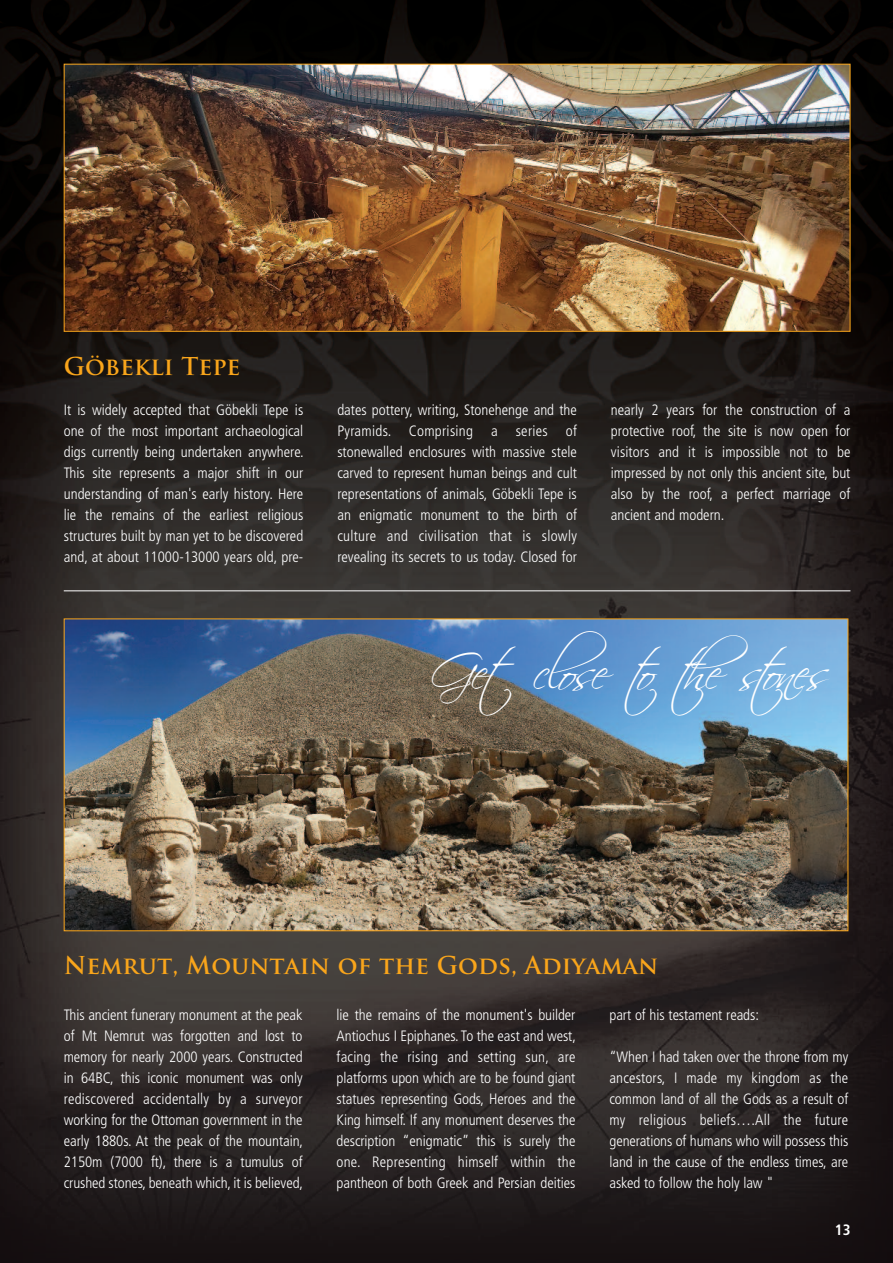
<style>
.page{position:relative;width:893px;height:1263px;background:#fff}
.page>*{position:absolute;margin:0;border:0;box-sizing:border-box;transform-origin:0 0}
.t1{font:48px "Scriptina";letter-spacing:-.09em;color:#fff}
.t2{font:700 24px "Trajan Pro";color:#f9a51b}
.t3{font:300 condensed 15px/21px "Frutiger";color:#fff;text-align:justify}
.t4{font:700 condensed 15px "Frutiger";color:#fff}
</style>
<div class="page">
<img style="left:0;top:0;width:893px;height:1263px">
<img style="left:66px;top:66px;width:782px;height:264px">
<img style="left:66px;top:620px;width:780px;height:309px">
<hr style="left:64px;top:590px;width:786px;height:1px;background:#fff">
<h2 class="t2" style="left:64px;top:357px;width:178px">Göbekli Tepe</h2>
<p class="t3" style="left:64px;top:400px;width:242px">It is widely accepted that Göbekli Tepe is one of the most important archaeological digs currently being undertaken anywhere.<br>This site represents a major shift in our understanding of man's early history. Here lie the remains of the earliest religious structures built by man yet to be discovered and, at about 11000-13000 years old, pre-</p>
<p class="t3" style="left:337px;top:400px;width:241px">dates pottery, writing, Stonehenge and the Pyramids. Comprising a series of stonewalled enclosures with massive stele carved to represent human beings and cult representations of animals, Göbekli Tepe is an enigmatic monument to the birth of culture and civilisation that is slowly revealing its secrets to us today. Closed for</p>
<p class="t3" style="left:611px;top:400px;width:241px">nearly 2 years for the construction of a protective roof, the site is now open for visitors and it is impossible not to be impressed by not only this ancient site, but also by the roof, a perfect marriage of ancient and modern.</p>
<h1 class="t1" style="left:430px;top:645px;width:401px">Get close to the stones</h1>
<h2 class="t2" style="left:64px;top:955px;width:596px">Nemrut, Mountain of the Gods, Adiyaman</h2>
<p class="t3" style="left:64px;top:1005px;width:241px">This ancient funerary monument at the peak of Mt Nemrut was forgotten and lost to memory for nearly 2000 years. Constructed in 64BC, this iconic monument was only rediscovered accidentally by a surveyor working for the Ottoman government in the early 1880s. At the peak of the mountain, 2150m (7000 ft), there is a tumulus of crushed stones, beneath which, it is believed,</p>
<p class="t3" style="left:337px;top:1005px;width:241px">lie the remains of the monument's builder Antiochus I Epiphanes. To the east and west, facing the rising and setting sun, are platforms upon which are to be found giant statues representing Gods, Heroes and the King himself. If any monument deserves the description “enigmatic” this is surely the one. Representing himself within the pantheon of both Greek and Persian deities</p>
<p class="t3" style="left:609px;top:1005px;width:151px">part of his testament reads:</p>
<p class="t3" style="left:609px;top:1047px;width:240px">“When I had taken over the throne from my ancestors, I made my kingdom as the common land of all the Gods as a result of my religious beliefs….All the future generations of humans who will possess this land in the cause of the endless times, are asked to follow the holy law "</p>
<p class="t4" style="left:835px;top:1224px;width:17px">13</p>
</div>
